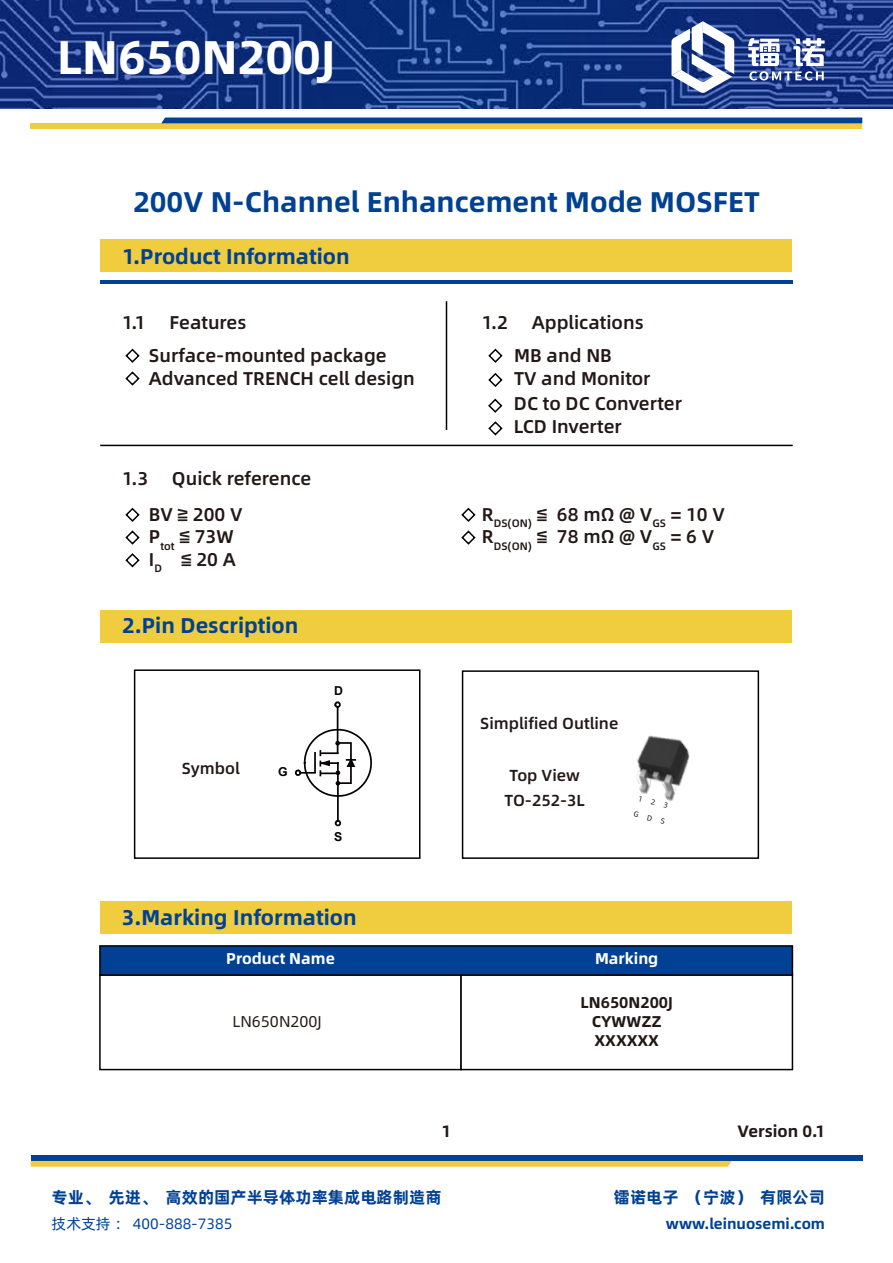
<style>
.page{position:relative;width:893px;height:1263px;background:#fff}
.page>*{position:absolute;margin:0;border:0;box-sizing:border-box;transform-origin:0 0}
.t1{font:47.25px "Alibaba Pu Hui Ti B";color:#fff}
.t2{font:28.5px "Alibaba Pu Hui Ti B";color:#004193}
.t3{font:21.3px "Alibaba Pu Hui Ti B";color:#004193}
.t4{font:18.6px/22.2px "Alibaba Pu Hui Ti M";color:#231815}
.t5{font:16.5px "Alibaba Pu Hui Ti B";color:#004193}
.t6{font:16.5px "Alibaba Pu Hui Ti B";color:#231815}
.t7{font:16.05px/25.3px "Alibaba Pu Hui Ti M";color:#231815;text-align:center}
.t8{font:15.6px/18.8px "Alibaba Pu Hui Ti B";color:#231815;text-align:center}
.t9{font:15.6px "Alibaba Pu Hui Ti B";color:#fff}
.t10{font:15.6px "Alibaba Pu Hui Ti R";color:#231815}
.t11{font:15px "Alibaba Pu Hui Ti B";color:#004193}
.t12{font:15px "Alibaba Pu Hui Ti R";color:#004193}
.t13{font:700 12.3px "Arial";color:#040000}
.t14{font:7.5px/16.5px "Alibaba Pu Hui Ti R";color:#231815}
</style>
<div class="page">
<div style="left:100px;top:239px;width:692px;height:33px;background:#efcd3e"></div>
<hr style="left:100px;top:281px;width:693px;height:3px;background:#004193">
<hr style="left:100px;top:445px;width:693px;height:1px;background:#000">
<hr style="left:446px;top:301px;width:1px;height:129px;background:#000">
<svg style="left:125px;top:348px;width:15px;height:15px"></svg>
<svg style="left:125px;top:371px;width:15px;height:15px"></svg>
<svg style="left:488px;top:348px;width:15px;height:15px"></svg>
<svg style="left:125px;top:507px;width:15px;height:15px"></svg>
<svg style="left:125px;top:530px;width:15px;height:15px"></svg>
<svg style="left:125px;top:553px;width:15px;height:15px"></svg>
<svg style="left:461px;top:507px;width:15px;height:15px"></svg>
<svg style="left:461px;top:530px;width:15px;height:15px"></svg>
<div style="left:100px;top:610px;width:692px;height:32px;background:#efcd3e"></div>
<div style="left:31px;top:1155px;width:831px;height:6px;background:#004193"></div>
<svg style="left:31px;top:1161px;width:701px;height:6px;background:#efcf46"></svg>
<svg style="left:334px;top:820px;width:8px;height:7px"></svg>
<svg style="left:334px;top:701px;width:7px;height:8px"></svg>
<hr style="left:337px;top:707px;width:1px;height:46px;background:#040000">
<hr style="left:337px;top:773px;width:2px;height:48px;background:#040000">
<svg style="left:294px;top:728px;width:78px;height:70px"></svg>
<div style="left:134px;top:669px;width:286px;height:190px;border:2px solid #000"></div>
<div style="left:462px;top:670px;width:297px;height:189px;background:#fff;border:2px solid #000"></div>
<div style="left:100px;top:901px;width:692px;height:33px;background:#efcd3e"></div>
<div style="left:99px;top:974px;width:363px;height:96px;background:#fff;border:2px solid #000"></div>
<div style="left:460px;top:974px;width:333px;height:96px;background:#fff;border:2px solid #000"></div>
<div style="left:99px;top:945px;width:694px;height:31px;background:#004193;border:2px solid #000"></div>
<svg style="left:0;top:0;width:893px;height:108px;background:#183884"></svg>
<div style="left:31px;top:123px;width:831px;height:6px;background:#efcd3e"></div>
<div style="left:161px;top:118px;width:701px;height:5px;background:#004193"></div>
<svg style="left:671px;top:21px;width:63px;height:72px"></svg>
<svg style="left:748px;top:38px;width:77px;height:43px"></svg>
<img style="left:557px;top:671px;width:175px;height:131px">
<svg style="left:488px;top:373px;width:15px;height:14px"></svg>
<svg style="left:488px;top:398px;width:15px;height:15px"></svg>
<svg style="left:488px;top:421px;width:15px;height:15px"></svg>
<h1 class="t1" style="left:57px;top:20px;width:279px">LN650N200J</h1>
<h2 class="t2" style="left:133px;top:179px;width:628px">200V N-Channel Enhancement Mode MOSFET</h2>
<p class="t3" style="left:122px;top:239px;width:229px">1.Product Information</p>
<p class="t4" style="left:122px;top:310px;width:25px">1.1</p>
<p class="t4" style="left:169px;top:310px;width:79px">Features</p>
<p class="t4" style="left:149px;top:344px;width:268px">Surface-mounted package<br>Advanced TRENCH cell design</p>
<p class="t4" style="left:122px;top:466px;width:28px">1.3</p>
<p class="t4" style="left:172px;top:466px;width:141px">Quick reference</p>
<p class="t4" style="left:149px;top:502px;width:95px">BV ≧ 200 V<br>P<sub>tot</sub> ≦ 73W<br>I<sub>D</sub> ≦ 20 A</p>
<p class="t3" style="left:122px;top:609px;width:178px">2.Pin Description</p>
<p class="t7" style="left:182px;top:755px;width:60px">Symbol</p>
<p class="t13" style="left:278px;top:763px;width:11px">G</p>
<p class="t13" style="left:334px;top:682px;width:10px">D</p>
<p class="t13" style="left:334px;top:828px;width:10px">S</p>
<p class="t4" style="left:482px;top:310px;width:28px">1.2</p>
<p class="t4" style="left:532px;top:310px;width:113px">Applications</p>
<p class="t4" style="left:514px;top:344px;width:138px">MB and NB<br>TV and Monitor</p>
<p class="t4" style="left:514px;top:392px;width:170px">DC to DC Converter<br>LCD Inverter</p>
<p class="t4" style="left:482px;top:502px;width:244px">R<sub>DS(ON)</sub> ≦ 68 mΩ @ V<sub>GS</sub> = 10 V<br>R<sub>DS(ON)</sub> ≦ 78 mΩ @ V<sub>GS</sub> = 6 V</p>
<p class="t7" style="left:480px;top:709px;width:140px">Simplified Outline</p>
<p class="t7" style="left:505px;top:762px;width:82px">Top View<br>TO-252-3L</p>
<p class="t14" style="left:640px;top:789px;width:34px;rotate:14deg">1 2 3<br>G D S</p>
<p class="t3" style="left:122px;top:900px;width:236px">3.Marking Information</p>
<p class="t9" style="left:226px;top:946px;width:110px">Product Name</p>
<p class="t9" style="left:595px;top:946px;width:65px">Marking</p>
<p class="t10" style="left:232px;top:1009px;width:91px">LN650N200J</p>
<p class="t8" style="left:581px;top:992px;width:94px">LN650N200J<br>CYWWZZ<br>XXXXXX</p>
<p class="t6" style="left:442px;top:1118px;width:11px">1</p>
<p class="t6" style="left:737px;top:1118px;width:89px">Version 0.1</p>
<p class="t5" style="left:52px;top:1184px;width:391px">专业、先进、高效的国产半导体功率集成电路制造商</p>
<p class="t5" style="left:614px;top:1184px;width:213px">镭诺电子（宁波）有限公司</p>
<p class="t12" style="left:52px;top:1213px;width:182px">技术支持： 400-888-7385</p>
<p class="t11" style="left:666px;top:1212px;width:161px">www.leinuosemi.com</p>
</div>
